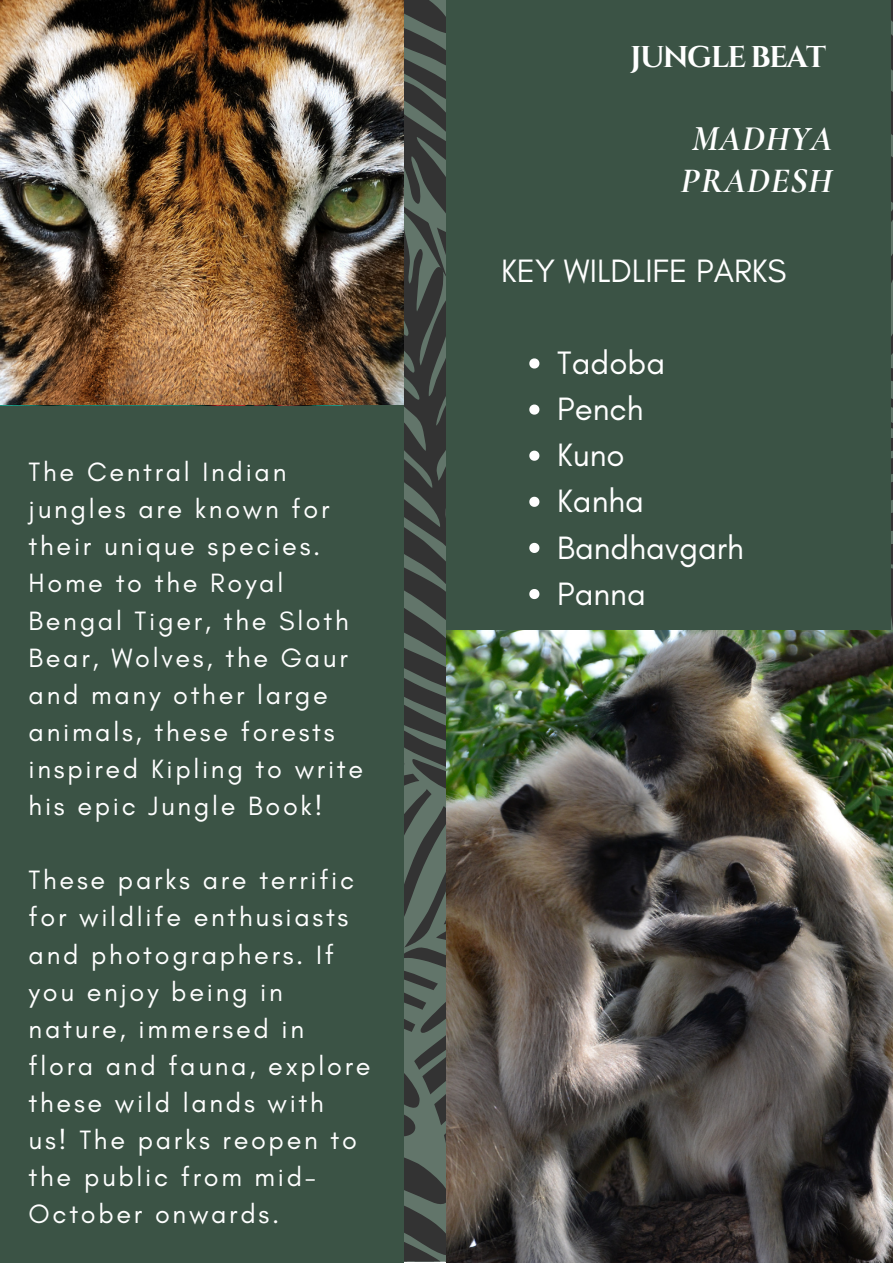
<style>
.page{position:relative;width:893px;height:1264px;background:#fff}
.page>*{position:absolute;margin:0;border:0;box-sizing:border-box;transform-origin:0 0}
.t1{font:italic 700 36px/41.5px "Cormorant Garamond";letter-spacing:.02em;color:#fff;text-align:center}
.t2{font:33px "Glacial Indifference";color:#fff}
.t3{font:700 30px "Cinzel";letter-spacing:-.055em;color:#fff}
.t4{font:27px/37px "Glacial Indifference";letter-spacing:.1em;color:#fff}
</style>
<div class="page">
<svg style="left:404px;top:245px;width:42px;height:528px;background:#424844"></svg>
<svg style="left:404px;top:792px;width:42px;height:469px;background:#4f5a53"></svg>
<svg style="left:404px;top:0;width:42px;height:228px;background:#454d48"></svg>
<div style="left:0;top:376px;width:404px;height:886px;background:#3b5345"></div>
<img style="left:0;top:0;width:404px;height:405px">
<div style="left:446px;top:0;width:444px;height:1034px;background:#3b5345"></div>
<img style="left:446px;top:630px;width:446px;height:632px">
<svg style="left:529px;top:358px;width:10px;height:10px"></svg>
<svg style="left:529px;top:404px;width:10px;height:10px"></svg>
<svg style="left:529px;top:450px;width:10px;height:11px"></svg>
<svg style="left:529px;top:497px;width:10px;height:10px"></svg>
<svg style="left:529px;top:543px;width:10px;height:10px"></svg>
<svg style="left:529px;top:589px;width:10px;height:10px"></svg>
<p class="t4" style="left:29px;top:453px;width:336px">The Central Indian jungles are known for their unique species.<br>Home to the Royal<br>Bengal Tiger, the Sloth<br>Bear, Wolves, the Gaur and many other large animals, these forests inspired Kipling to write his epic Jungle Book!</p>
<p class="t4" style="left:29px;top:861px;width:343px">These parks are terrific for wildlife enthusiasts and photographers. If you enjoy being in nature, immersed in flora and fauna, explore these wild lands with<br>us! The parks reopen to the public from mid-<br>October onwards.</p>
<p class="t3" style="left:630px;top:38px;width:197px">JUNGLE BEAT</p>
<p class="t1" style="left:680px;top:118px;width:153px">MADHYA<br>PRADESH</p>
<p class="t2" style="left:501px;top:250px;width:287px">KEY WILDLIFE PARKS</p>
<p class="t2" style="left:557px;top:343px;width:109px">Tadoba</p>
<p class="t2" style="left:557px;top:389px;width:88px">Pench</p>
<p class="t2" style="left:557px;top:435px;width:69px">Kuno</p>
<p class="t2" style="left:557px;top:481px;width:88px">Kanha</p>
<p class="t2" style="left:557px;top:527px;width:188px">Bandhavgarh</p>
<p class="t2" style="left:557px;top:573px;width:90px">Panna</p>
</div>
